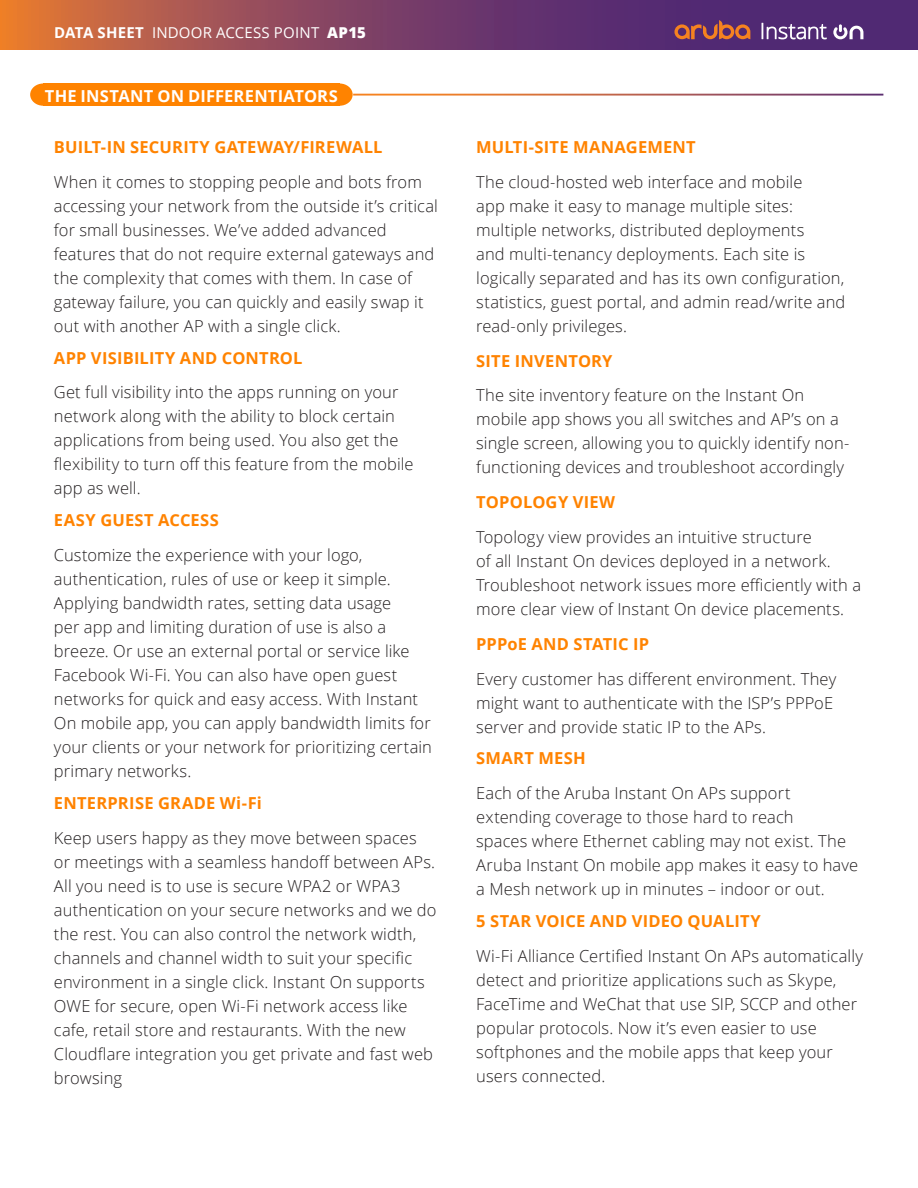
<style>
.page{position:relative;width:918px;height:1188px;background:#fff}
.page>*{position:absolute;margin:0;border:0;box-sizing:border-box;transform-origin:0 0}
.Technical_Specificat{font:300 16.5px/24px "Open Sans";letter-spacing:.005em;color:#231f20}
.Technical_Specificat-2{font:700 16.5px "Open Sans";letter-spacing:.015em;color:#ff8300}
.Body__Head_11_14_Bol{font:700 16.5px "Open Sans";letter-spacing:.015em;color:#fff}
.t1{font:15px "Open Sans";letter-spacing:.015em;color:#fff}
.Body__Head_10_14_Bol{font:700 15px "Open Sans";letter-spacing:.02em;color:#fff}
.s1{font-weight:700}
.s2{font-weight:800}
</style>
<div class="page">
<svg style="left:0;top:0;width:918px;height:49px;background:#804261"></svg>
<svg style="left:674px;top:20px;width:76px;height:19px"></svg>
<svg style="left:833px;top:24px;width:30px;height:15px"></svg>
<svg style="left:762px;top:23px;width:65px;height:16px"></svg>
<div style="left:326px;top:83px;width:27px;height:23px;background:#ff8300;border-radius:50%"></div>
<div style="left:30px;top:83px;width:26px;height:23px;background:#ff8300;border-radius:50%"></div>
<div style="left:43px;top:83px;width:297px;height:23px;background:#ff8300"></div>
<p class="t1" style="left:54px;top:23px;width:314px"><span class="s1">DATA SHEET</span> INDOOR ACCESS POINT <span class="s2">AP15</span></p>
<p class="Body__Head_10_14_Bol" style="left:33px;top:84px;width:271px">THE INSTANT ON DIFFERENTIATORS</p>
<p class="Body__Head_11_14_Bol" style="left:45px;top:84px;width:294px">THE INSTANT ON DIFFERENTIATORS</p>
<p class="Technical_Specificat-2" style="left:54px;top:135px;width:330px">BUILT-IN SECURITY GATEWAY/FIREWALL</p>
<p class="Technical_Specificat" style="left:54px;top:169px;width:385px">When it comes to stopping people and bots from accessing your network from the outside it’s critical for small businesses. We’ve added advanced features that do not require external gateways and the complexity that comes with them. In case of gateway failure, you can quickly and easily swap it out with another AP with a single click.</p>
<p class="Technical_Specificat-2" style="left:54px;top:346px;width:250px">APP VISIBILITY AND CONTROL</p>
<p class="Technical_Specificat" style="left:54px;top:380px;width:361px">Get full visibility into the apps running on your network along with the ability to block certain applications from being used. You also get the flexibility to turn off this feature from the mobile app as well.</p>
<p class="Technical_Specificat-2" style="left:54px;top:509px;width:166px">EASY GUEST ACCESS</p>
<p class="Technical_Specificat" style="left:54px;top:543px;width:380px">Customize the experience with your logo, authentication, rules of use or keep it simple.<br>Applying bandwidth rates, setting data usage<br>per app and limiting duration of use is also a breeze. Or use an external portal or service like Facebook Wi-Fi. You can also have open guest networks for quick and easy access. With Instant On mobile app, you can apply bandwidth limits for your clients or your network for prioritizing certain primary networks.</p>
<p class="Technical_Specificat-2" style="left:54px;top:791px;width:209px">ENTERPRISE GRADE Wi-Fi</p>
<p class="Technical_Specificat" style="left:54px;top:825px;width:384px">Keep users happy as they move between spaces or meetings with a seamless handoff between APs.<br>All you need is to use is secure WPA2 or WPA3 authentication on your secure networks and we do the rest. You can also control the network width, channels and channel width to suit your specific environment in a single click. Instant On supports OWE for secure, open Wi-Fi network access like cafe, retail store and restaurants. With the new Cloudflare integration you get private and fast web browsing</p>
<p class="Technical_Specificat-2" style="left:476px;top:135px;width:221px">MULTI-SITE MANAGEMENT</p>
<p class="Technical_Specificat" style="left:476px;top:169px;width:371px">The cloud-hosted web interface and mobile<br>app make it easy to manage multiple sites: multiple networks, distributed deployments<br>and multi-tenancy deployments. Each site is logically separated and has its own configuration, statistics, guest portal, and admin read/write and read-only privileges.</p>
<p class="Technical_Specificat-2" style="left:476px;top:349px;width:138px">SITE INVENTORY</p>
<p class="Technical_Specificat" style="left:476px;top:383px;width:375px">The site inventory feature on the Instant On mobile app shows you all switches and AP’s on a single screen, allowing you to quickly identify non&shy;functioning devices and troubleshoot accordingly</p>
<p class="Technical_Specificat-2" style="left:476px;top:491px;width:140px">TOPOLOGY VIEW</p>
<p class="Technical_Specificat" style="left:476px;top:525px;width:386px">Topology view provides an intuitive structure<br>of all Instant On devices deployed in a network.<br>Troubleshoot network issues more efficiently with a more clear view of Instant On device placements.</p>
<p class="Technical_Specificat-2" style="left:476px;top:632px;width:174px">PPPoE AND STATIC IP</p>
<p class="Technical_Specificat" style="left:476px;top:666px;width:362px">Every customer has different environment. They might want to authenticate with the ISP’s PPPoE server and provide static IP to the APs.</p>
<p class="Technical_Specificat-2" style="left:476px;top:747px;width:111px">SMART MESH</p>
<p class="Technical_Specificat" style="left:476px;top:781px;width:383px">Each of the Aruba Instant On APs support extending coverage to those hard to reach<br>spaces where Ethernet cabling may not exist. The Aruba Instant On mobile app makes it easy to have a Mesh network up in minutes – indoor or out.</p>
<p class="Technical_Specificat-2" style="left:476px;top:909px;width:286px">5 STAR VOICE AND VIDEO QUALITY</p>
<p class="Technical_Specificat" style="left:476px;top:943px;width:388px">Wi-Fi Alliance Certified Instant On APs automatically detect and prioritize applications such as Skype, FaceTime and WeChat that use SIP, SCCP and other popular protocols. Now it’s even easier to use softphones and the mobile apps that keep your users connected.</p>
</div>
